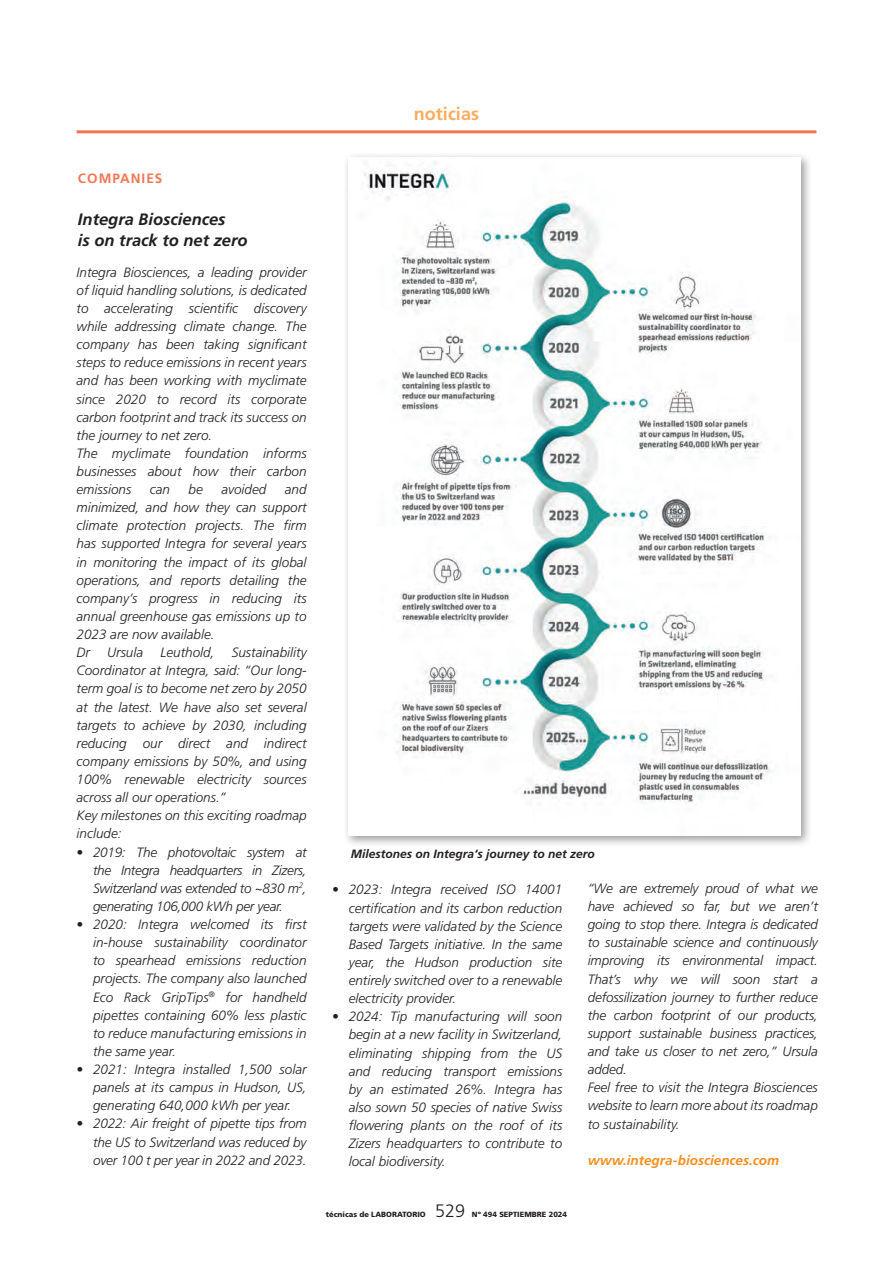
<style>
.page{position:relative;width:893px;height:1263px;background:#fff}
.page>*{position:absolute;margin:0;border:0;box-sizing:border-box;transform-origin:0 0}
.t1{font:700 18px "Frutiger";color:#faac5e}
.t2{font:300 18px "Frutiger";color:#231f20}
.Titolet_NOT{font:italic 700 16.5px "Frutiger";color:#231f20}
.Texto_base_TL_-_Copi{font:italic 300 13.5px/18.1px "Frutiger";color:#231f20;text-align:justify}
.www_NOT{font:italic 700 13.5px "Frutiger";color:#f68e1e}
.Empresa_NOT{font:700 13.5px "Frutiger";letter-spacing:.075em;color:#f37653}
.Peu_de_foto{font:italic 700 12px "Frutiger";color:#231f20}
.t3{font:900 7.5px "Frutiger";color:#231f20}
</style>
<div class="page">
<hr style="left:77px;top:130px;width:739px;height:3px;background:#f37653">
<div style="left:343px;top:152px;width:469px;height:695px;background:#231f20;opacity:.45"></div>
<img style="left:349px;top:157px;width:452px;height:679px">
<h1 class="t1" style="left:414px;top:103px;width:66px">noticias</h1>
<p class="Empresa_NOT" style="left:78px;top:170px;width:86px">COMPANIES</p>
<p class="Titolet_NOT" style="left:78px;top:209px;width:149px">Integra Biosciences</p>
<p class="Titolet_NOT" style="left:78px;top:230px;width:171px">is on track to net zero</p>
<p class="Texto_base_TL_-_Copi" style="left:77px;top:263px;width:232px">Integra Biosciences, a leading provider of liquid handling solutions, is dedicated to accelerating scientific discovery while addressing climate change. The company has been taking significant steps to reduce emissions in recent years and has been working with myclimate since 2020 to record its corporate carbon footprint and track its success on the journey to net zero.</p>
<p class="Texto_base_TL_-_Copi" style="left:77px;top:444px;width:232px">The myclimate foundation informs businesses about how their carbon emissions</p>
<p class="Texto_base_TL_-_Copi" style="left:77px;top:480px;width:232px;text-indent:208px">and minimized, and how they can support climate protection projects. The firm has supported Integra for several years in monitoring the impact of its global operations, and reports detailing the company’s progress in reducing its annual greenhouse gas emissions up to 2023 are now available.</p>
<p class="Texto_base_TL_-_Copi" style="left:77px;top:643px;width:15px">Dr</p>
<p class="Texto_base_TL_-_Copi" style="left:107px;top:643px;width:38px">Ursula</p>
<p class="Texto_base_TL_-_Copi" style="left:160px;top:643px;width:56px">Leuthold,</p>
<p class="Texto_base_TL_-_Copi" style="left:150px;top:480px;width:22px">can</p>
<p class="Texto_base_TL_-_Copi" style="left:189px;top:480px;width:16px">be</p>
<p class="Texto_base_TL_-_Copi" style="left:221px;top:480px;width:47px">avoided</p>
<p class="Texto_base_TL_-_Copi" style="left:77px;top:643px;width:232px;text-indent:155px">Sustainability Coordinator at Integra, said: “Our long&shy;term goal is to become net zero by 2050 at the latest. We have also set several targets to achieve by 2030, including reducing our direct and indirect company emissions by 50%, and using 100% renewable electricity sources across all our operations.”</p>
<p class="Texto_base_TL_-_Copi" style="left:77px;top:806px;width:232px">Key milestones on this exciting roadmap include:</p>
<p class="Texto_base_TL_-_Copi" style="left:93px;top:843px;width:215px;text-indent:-16px">• 2019: The photovoltaic system at the Integra headquarters in Zizers, Switzerland was extended to ~830 m<sup>2</sup>, generating 106,000 kWh per year.</p>
<p class="Texto_base_TL_-_Copi" style="left:93px;top:915px;width:215px;text-indent:-16px">• 2020: Integra welcomed its first in-house sustainability coordinator to spearhead emissions reduction projects. The company also launched Eco Rack GripTips<sup>®</sup> for handheld pipettes containing 60% less plastic to reduce manufacturing emissions in the same year.</p>
<p class="Texto_base_TL_-_Copi" style="left:93px;top:1060px;width:215px;text-indent:-16px">• 2021: Integra installed 1,500 solar panels at its campus in Hudson, US, generating 640,000 kWh per year.</p>
<p class="Texto_base_TL_-_Copi" style="left:93px;top:1114px;width:215px;text-indent:-16px">• 2022: Air freight of pipette tips from the US to Switzerland was reduced by over 100 t per year in 2022 and 2023.</p>
<p class="Peu_de_foto" style="left:351px;top:846px;width:246px">Milestones on Integra‘s journey to net zero</p>
<p class="Texto_base_TL_-_Copi" style="left:349px;top:881px;width:215px;text-indent:-16px">• 2023: Integra received ISO 14001 certification and its carbon reduction targets were validated by the Science Based Targets initiative. In the same year, the Hudson production site entirely switched over to a renewable electricity provider.</p>
<p class="Texto_base_TL_-_Copi" style="left:349px;top:1007px;width:215px;text-indent:-16px">• 2024: Tip manufacturing will soon begin at a new facility in Switzerland, eliminating shipping from the US and reducing transport emissions by an estimated 26%. Integra has also sown 50 species of native Swiss flowering plants on the roof of its Zizers headquarters to contribute to local biodiversity.</p>
<p class="t3" style="left:326px;top:1210px;width:101px">técnicas de LABORATORIO</p>
<h1 class="t2" style="left:435px;top:1200px;width:32px">529</h1>
<p class="t3" style="left:472px;top:1210px;width:97px">Nº 494 SEPTIEMBRE 2024</p>
<p class="Texto_base_TL_-_Copi" style="left:588px;top:879px;width:232px">“We are extremely proud of what we have achieved so far, but we aren’t going to stop there. Integra is dedicated to sustainable science and continuously improving its environmental impact.<br>That’s why we will soon start a defossilization journey to further reduce the carbon footprint of our products, support sustainable business practices, and take us closer to net zero,” Ursula added.</p>
<p class="Texto_base_TL_-_Copi" style="left:588px;top:1078px;width:232px">Feel free to visit the Integra Biosciences website to learn more about its roadmap to sustainability.</p>
<p class="www_NOT" style="left:588px;top:1152px;width:193px">www.integra-biosciences.com</p>
</div>
